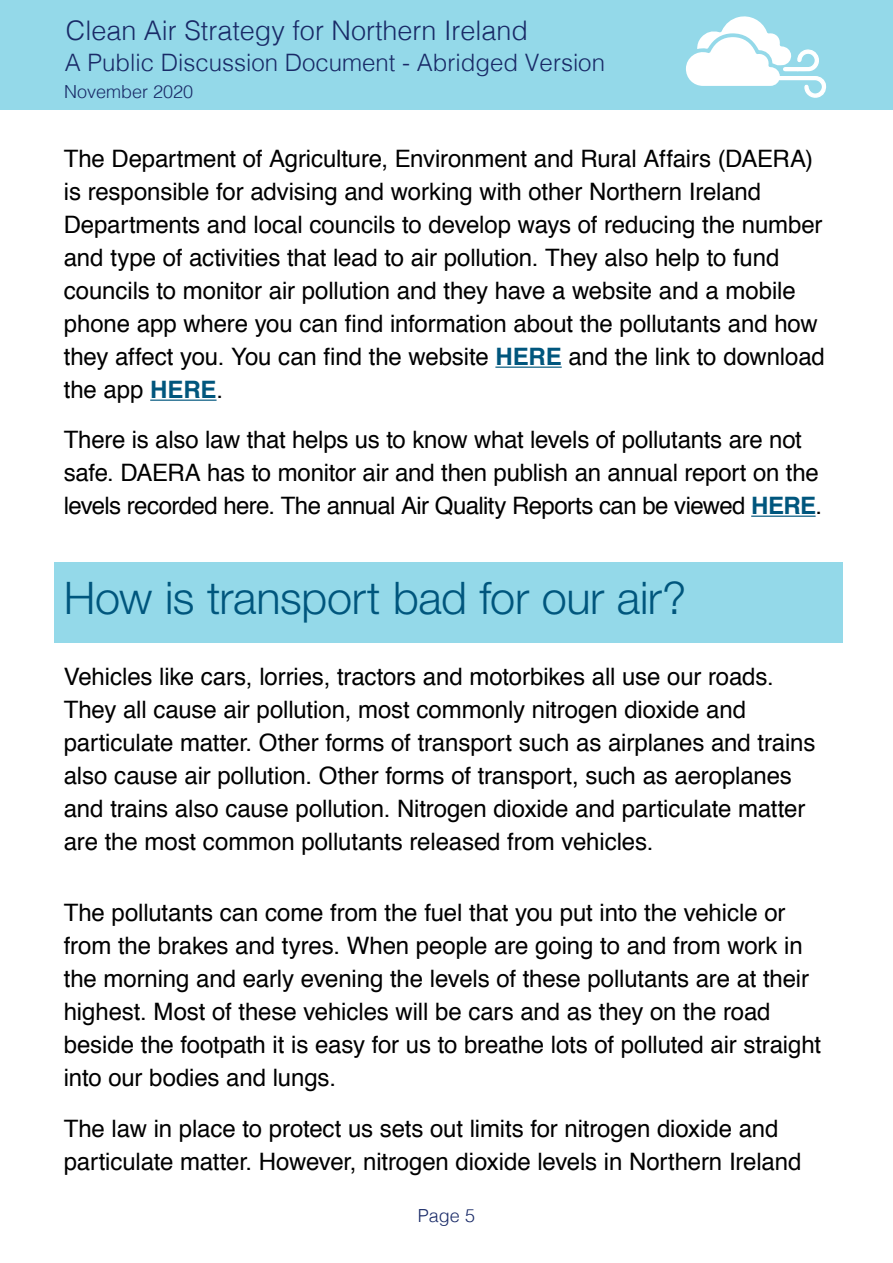
<style>
.page{position:relative;width:893px;height:1263px;background:#fff}
.page>*{position:absolute;margin:0;border:0;box-sizing:border-box;transform-origin:0 0}
._1_1_Header{font:300 45px "Helvetica Neue";letter-spacing:-.01em;color:#00567d}
.t1{font:300 27px "Helvetica";color:#192a67}
._1_3_Body_Text{font:24px/33px "Helvetica";letter-spacing:-.005em;color:#000}
._1_1_Header-2{font:24px/33px "Helvetica";letter-spacing:-.005em;color:#000}
.t2{font:300 24px "Helvetica";color:#192a67}
.t3{font:300 18px "Helvetica";color:#192a67}
.s1{font-weight:700;color:#00567d}
</style>
<div class="page">
<div style="left:0;top:0;width:893px;height:109px;background:#94d9e9"></div>
<svg style="left:686px;top:16px;width:140px;height:82px"></svg>
<div style="left:54px;top:562px;width:789px;height:80px;background:#94d9e9"></div>
<hr style="left:495px;top:367px;width:67px;height:1px;background:#00567d">
<hr style="left:150px;top:400px;width:67px;height:1px;background:#00567d">
<hr style="left:751px;top:516px;width:65px;height:1px;background:#00567d">
<p class="t1" style="left:66px;top:7px;width:464px">Clean Air Strategy for Northern Ireland</p>
<p class="t3" style="left:64px;top:76px;width:131px">November 2020</p>
<p class="t2" style="left:65px;top:43px;width:542px">A Public Discussion Document - Abridged Version</p>
<p class="_1_3_Body_Text" style="left:64px;top:142px;width:763px">The Department of Agriculture, Environment and Rural Affairs (DAERA) is responsible for advising and working with other Northern Ireland Departments and local councils to develop ways of reducing the number and type of activities that lead to air pollution. They also help to fund councils to monitor air pollution and they have a website and a mobile phone app where you can find information about the pollutants and how they affect you. You can find the website <span class="s1">HERE</span> and the link to download the app <span class="s1">HERE</span>.</p>
<p class="_1_3_Body_Text" style="left:64px;top:423px;width:760px">There is also law that helps us to know what levels of pollutants are not safe. DAERA has to monitor air and then publish an annual report on the levels recorded here. The annual Air Quality Reports can be viewed <span class="s1">HERE</span>.</p>
<p class="_1_1_Header" style="left:64px;top:570px;width:624px">How is transport bad for our air?</p>
<p class="_1_1_Header-2" style="left:64px;top:659px;width:753px">Vehicles like cars, lorries, tractors and motorbikes all use our roads.<br>They all cause air pollution, most commonly nitrogen dioxide and particulate matter. Other forms of transport such as airplanes and trains also cause air pollution. Other forms of transport, such as aeroplanes and trains also cause pollution. Nitrogen dioxide and particulate matter are the most common pollutants released from vehicles.</p>
<p class="_1_3_Body_Text" style="left:64px;top:896px;width:759px">The pollutants can come from the fuel that you put into the vehicle or from the brakes and tyres. When people are going to and from work in the morning and early evening the levels of these pollutants are at their highest. Most of these vehicles will be cars and as they on the road beside the footpath it is easy for us to breathe lots of polluted air straight into our bodies and lungs.</p>
<p class="_1_3_Body_Text" style="left:64px;top:1111px;width:739px">The law in place to protect us sets out limits for nitrogen dioxide and particulate matter. However, nitrogen dioxide levels in Northern Ireland</p>
<p class="t3" style="left:418px;top:1200px;width:59px">Page 5</p>
</div>
